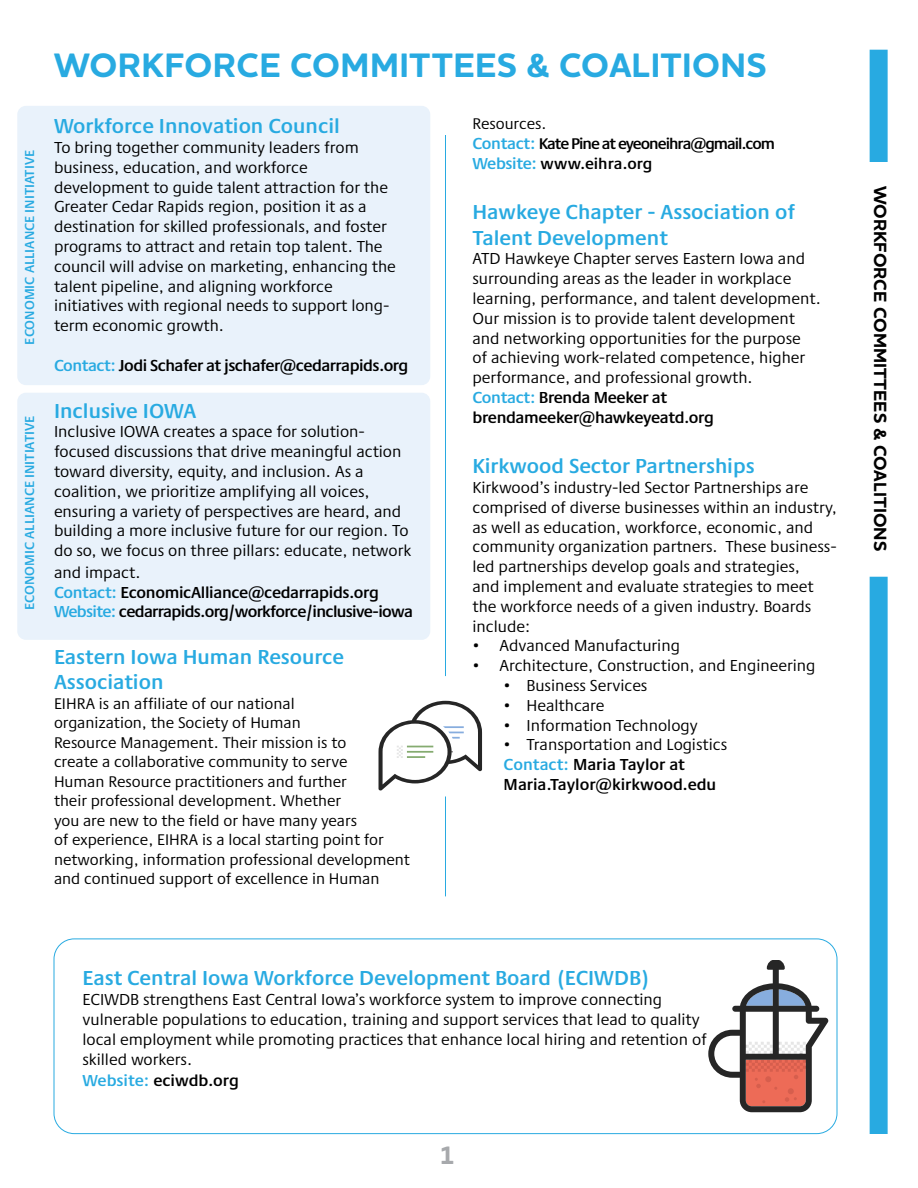
<style>
.page{position:relative;width:918px;height:1188px;background:#fff}
.page>*{position:absolute;margin:0;border:0;box-sizing:border-box;transform-origin:0 0}
.t1{font:700 34.5px "Houschka Pro";letter-spacing:.015em;color:#28aae1}
.t2{font:700 25.5px "Houschka Pro";color:#a7a9ac}
.t3{font:600 21px/25.2px "Praxis Next";color:#28aae1}
.t4{font:700 18px "Houschka Pro";color:#000}
.t5{font:16.5px/19.8px "Praxis Next";color:#000}
.t6{font:600 16.5px/19.8px "Praxis Next";letter-spacing:-.04em;color:#000}
.t7{font:600 16.5px/19.8px "Praxis Next";color:#000}
.t8{font:600 16.5px "Praxis Next";letter-spacing:-.02em;color:#000}
.t9{font:16.05px/19.5px "Praxis Next";color:#000}
.t10{font:600 16.05px/19.8px "Praxis Next";letter-spacing:-.06em;color:#000}
.t11{font:600 13.5px "Praxis Next";color:#28aae1}
.s1{color:#28aae1}
.s2{font-weight:400}
.s3{font-size:16.5px;color:#28aae1}
.s4{font-weight:600;color:#28aae1}
.s5{font-weight:600}
</style>
<div class="page">
<div style="left:17px;top:106px;width:413px;height:279px;background:#e9f2fb;border-radius:9px"></div>
<div style="left:17px;top:393px;width:413px;height:247px;background:#e9f2fb;border-radius:9px"></div>
<div style="left:870px;top:50px;width:18px;height:112px;background:#28aae1"></div>
<div style="left:870px;top:577px;width:18px;height:557px;background:#28aae1"></div>
<svg style="left:379px;top:701px;width:103px;height:89px"></svg>
<hr style="left:445px;top:135px;width:1px;height:541px;background:#28aae1">
<hr style="left:445px;top:796px;width:1px;height:100px;background:#28aae1">
<div style="left:54px;top:939px;width:783px;height:195px;border:1px solid #28aae1;border-radius:20px"></div>
<svg style="left:708px;top:960px;width:120px;height:152px"></svg>
<p class="t11" style="left:19px;top:345px;width:196px;rotate:-90deg">ECONOMIC ALLIANCE INITIATIVE</p>
<p class="t11" style="left:19px;top:610px;width:196px;rotate:-90deg">ECONOMIC ALLIANCE INITIATIVE</p>
<h1 class="t1" style="left:54px;top:43px;width:714px">WORKFORCE COMMITTEES &amp; COALITIONS</h1>
<p class="t3" style="left:54px;top:113px;width:287px">Workforce Innovation Council</p>
<p class="t5" style="left:54px;top:137px;width:343px">To bring together community leaders from business, education, and workforce development to guide talent attraction for the Greater Cedar Rapids region, position it as a destination for skilled professionals, and foster programs to attract and retain top talent. The council will advise on marketing, enhancing the talent pipeline, and aligning workforce initiatives with regional needs to support long&shy;term economic growth.</p>
<p class="t8" style="left:54px;top:352px;width:356px"><span class="s1">Contact:</span> Jodi Schafer at jschafer@cedarrapids.org</p>
<p class="t3" style="left:54px;top:397px;width:144px">Inclusive IOWA</p>
<p class="t5" style="left:54px;top:421px;width:359px">Inclusive IOWA creates a space for solution&shy;focused discussions that drive meaningful action toward diversity, equity, and inclusion. As a coalition, we prioritize amplifying all voices, ensuring a variety of perspectives are heard, and building a more inclusive future for our region. To do so, we focus on three pillars: educate, network</p>
<p class="t6" style="left:54px;top:562px;width:361px"><span class="s2">and impact.<br></span><span class="s1">Contact:</span> EconomicAlliance@cedarrapids.org<br><span class="s1">Website:</span> cedarrapids.org/workforce/inclusive-iowa</p>
<p class="t3" style="left:54px;top:644px;width:292px">Eastern Iowa Human Resource<br>Association</p>
<p class="t9" style="left:54px;top:693px;width:358px">EIHRA is an affiliate of our national<br>organization, the Society of Human<br>Resource Management. Their mission is to<br>create a collaborative community to serve<br>Human Resource practitioners and further<br>their professional development. Whether<br>you are new to the field or have many years<br>of experience, EIHRA is a local starting point for networking, information professional development and continued support of excellence in Human</p>
<p class="t10" style="left:472px;top:114px;width:304px"><span class="s2">Resources.<br></span><span class="s3">Contact:</span> Kate Pine at eyeoneihra@gmail.com<br><span class="s3">Website:</span> www.eihra.org</p>
<p class="t3" style="left:472px;top:199px;width:324px">Hawkeye Chapter - Association of<br>Talent Development</p>
<p class="t5" style="left:472px;top:249px;width:350px">ATD Hawkeye Chapter serves Eastern Iowa and surrounding areas as the leader in workplace learning, performance, and talent development.<br>Our mission is to provide talent development and networking opportunities for the purpose<br>of achieving work-related competence, higher performance, and professional growth.<br><span class="s4">Contact:</span> <span class="s5">Brenda Meeker at brendameeker@hawkeyeatd.org</span></p>
<p class="t3" style="left:472px;top:453px;width:284px">Kirkwood Sector Partnerships</p>
<p class="t5" style="left:472px;top:477px;width:366px">Kirkwood’s industry-led Sector Partnerships are comprised of diverse businesses within an industry, as well as education, workforce, economic, and community organization partners. These business&shy;led partnerships develop goals and strategies,<br>and implement and evaluate strategies to meet the workforce needs of a given industry. Boards include:</p>
<p class="t5" style="left:472px;top:636px;width:209px">• Advanced Manufacturing</p>
<p class="t5" style="left:472px;top:655px;width:344px">• Architecture, Construction, and Engineering</p>
<p class="t5" style="left:504px;top:675px;width:145px">• Business Services</p>
<p class="t5" style="left:504px;top:695px;width:102px">• Healthcare</p>
<p class="t5" style="left:504px;top:715px;width:195px">• Information Technology</p>
<p class="t7" style="left:504px;top:734px;width:225px"><span class="s2">• Transportation and Logistics<br></span><span class="s1">Contact:</span> Maria Taylor at<br>Maria.Taylor@kirkwood.edu</p>
<p class="t3" style="left:82px;top:965px;width:569px">East Central Iowa Workforce Development Board (ECIWDB)</p>
<p class="t5" style="left:82px;top:989px;width:626px">ECIWDB strengthens East Central Iowa’s workforce system to improve connecting vulnerable populations to education, training and support services that lead to quality local employment while promoting practices that enhance local hiring and retention of skilled workers.</p>
<p class="t7" style="left:82px;top:1070px;width:158px"><span class="s1">Website:</span> eciwdb.org</p>
<h2 class="t2" style="left:439px;top:1139px;width:17px">1</h2>
<p class="t4" style="left:892px;top:186px;width:367px;rotate:90deg">WORKFORCE COMMITTEES &amp; COALITIONS</p>
</div>
